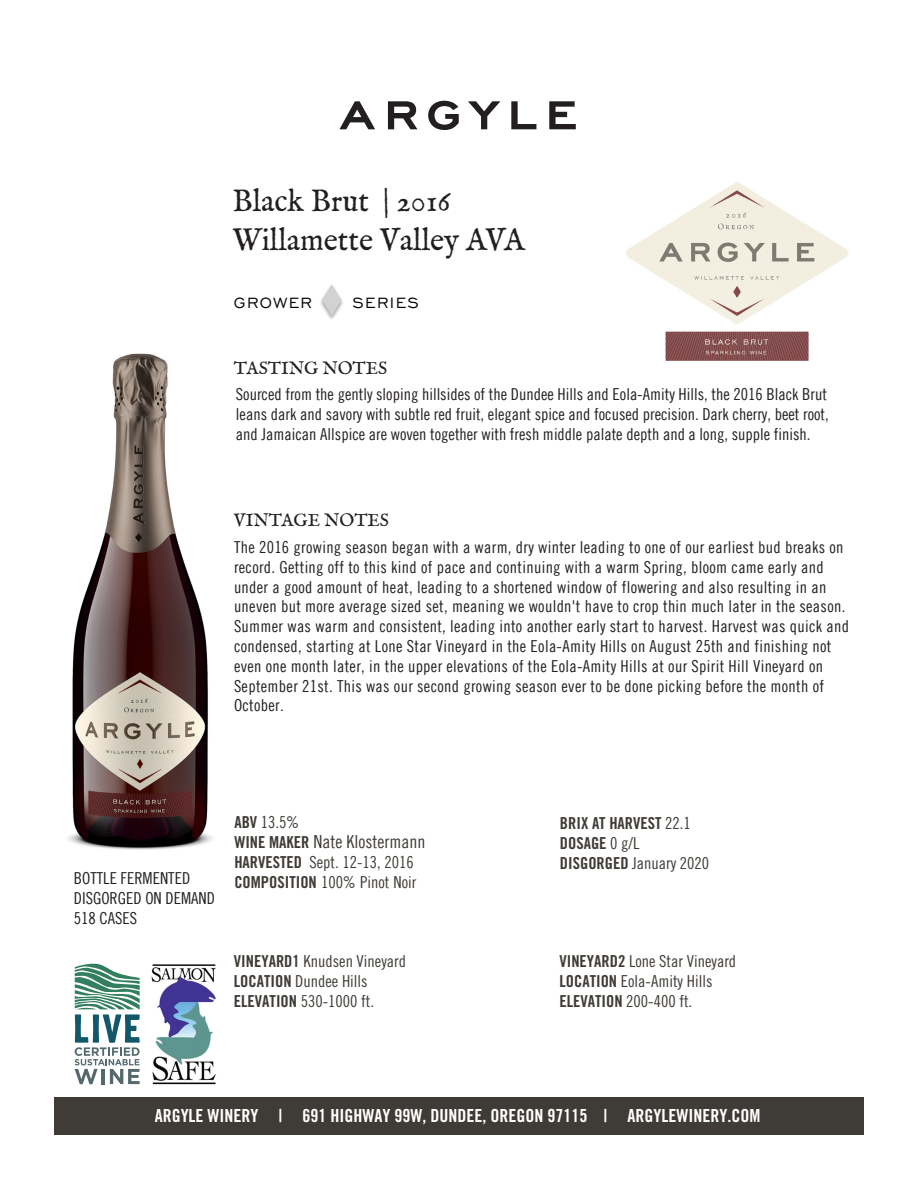
<style>
.page{position:relative;width:918px;height:1188px;background:#fff}
.page>*{position:absolute;margin:0;border:0;box-sizing:border-box;transform-origin:0 0}
.t1{font:31.5px/39.6px "IM FELL English Roman";color:#231f20}
.t2{font:19.05px "Engravers Gothic BT";letter-spacing:.075em;color:#050604}
.t3{font:18px "Trade Gothic Bold Cond Twenty";color:#fff}
.t4{font:18px "Trade Gothic Cond Eighteen";color:#3f3b36}
.t5{font:18px "IM FELL English Roman";color:#231f20}
.t6{font:18px "IM FELL English SC";color:#231f20}
.t7{font:16.5px/19.8px "Trade Gothic Cond Eighteen";letter-spacing:.02em;color:#231f20}
.t8{font:16.5px/19.8px "Trade Gothic Cond Eighteen";color:#3f3b36}
.t9{font:16.5px/19.8px "Trade Gothic Cond Eighteen";color:#231f20}
.t10{font:16.5px/19.8px "Trade Gothic Bold Cond Twenty";color:#3f3b36}
.s1{font-family:"Trade Gothic Bold Cond Twenty"}
.s2{font-family:"Trade Gothic Bold Cond Twenty";font-size:16.5px}
.s3{font-family:"Trade Gothic Cond Eighteen"}
</style>
<div class="page">
<img style="left:68px;top:353px;width:144px;height:497px">
<img style="left:626px;top:182px;width:223px;height:178px">
<div style="left:54px;top:1097px;width:809px;height:38px;background:#3f3b36"></div>
<img style="left:320px;top:299px;width:23px;height:20px">
<svg style="left:322px;top:284px;width:19px;height:32px"></svg>
<svg style="left:75px;top:964px;width:65px;height:120px"></svg>
<img style="left:151px;top:964px;width:65px;height:121px">
<svg style="left:339px;top:101px;width:36px;height:28px"></svg>
<svg style="left:388px;top:101px;width:29px;height:28px"></svg>
<svg style="left:428px;top:101px;width:31px;height:29px"></svg>
<svg style="left:468px;top:101px;width:32px;height:28px"></svg>
<svg style="left:511px;top:101px;width:25px;height:28px"></svg>
<svg style="left:549px;top:101px;width:27px;height:28px"></svg>
<h1 class="t1" style="left:232px;top:181px;width:294px">Black Brut | 2016<br>Willamette Valley AVA</h1>
<p class="t2" style="left:234px;top:292px;width:80px">GROWER</p>
<p class="t2" style="left:352px;top:292px;width:68px">SERIES</p>
<p class="t5" style="left:234px;top:358px;width:155px">TASTING NOTES</p>
<p class="t7" style="left:236px;top:384px;width:594px;text-align:justify">Sourced from the gently sloping hillsides of the Dundee Hills and Eola-Amity Hills, the 2016 Black Brut leans dark and savory with subtle red fruit, elegant spice and focused precision. Dark cherry, beet root, and Jamaican Allspice are woven together with fresh middle palate depth and a long, supple finish.</p>
<p class="t6" style="left:234px;top:509px;width:157px">VINTAGE NOTES</p>
<p class="t7" style="left:234px;top:537px;width:617px">The 2016 growing season began with a warm, dry winter leading to one of our earliest bud breaks on record. Getting off to this kind of pace and continuing with a warm Spring, bloom came early and under a good amount of heat, leading to a shortened window of flowering and also resulting in an uneven but more average sized set, meaning we wouldn't have to crop thin much later in the season.<br>Summer was warm and consistent, leading into another early start to harvest. Harvest was quick and condensed, starting at Lone Star Vineyard in the Eola-Amity Hills on August 25th and finishing not even one month later, in the upper elevations of the Eola-Amity Hills at our Spirit Hill Vineyard on September 21st. This was our second growing season ever to be done picking before the month of October.</p>
<p class="t9" style="left:74px;top:868px;width:143px">BOTTLE FERMENTED<br>DISGORGED ON DEMAND<br>518 CASES</p>
<p class="t8" style="left:234px;top:812px;width:67px"><span class="s1">ABV</span> 13.5%</p>
<p class="t4" style="left:234px;top:831px;width:193px"><span class="s2">WINE MAKER</span> Nate Klostermann</p>
<p class="t8" style="left:234px;top:852px;width:184px"><span class="s1">HARVESTED</span> Sept. 12-13, 2016<br><span class="s1">COMPOSITION</span> 100% Pinot Noir</p>
<p class="t10" style="left:560px;top:813px;width:133px">BRIX AT HARVEST <span class="s3">22.1<br></span>DOSAGE <span class="s3">0 g/L</span></p>
<p class="t8" style="left:560px;top:853px;width:151px"><span class="s1">DISGORGED</span> January 2020</p>
<p class="t8" style="left:234px;top:951px;width:174px"><span class="s1">VINEYARD1</span> Knudsen Vineyard<br><span class="s1">LOCATION</span> Dundee Hills<br><span class="s1">ELEVATION</span> 530-1000 ft.</p>
<p class="t8" style="left:559px;top:951px;width:178px"><span class="s1">VINEYARD2</span> Lone Star Vineyard<br><span class="s1">LOCATION</span> Eola-Amity Hills<br><span class="s1">ELEVATION</span> 200-400 ft.</p>
<p class="t3" style="left:155px;top:1105px;width:607px">ARGYLE WINERY | 691 HIGHWAY 99W, DUNDEE, OREGON 97115 | ARGYLEWINERY.COM</p>
</div>
